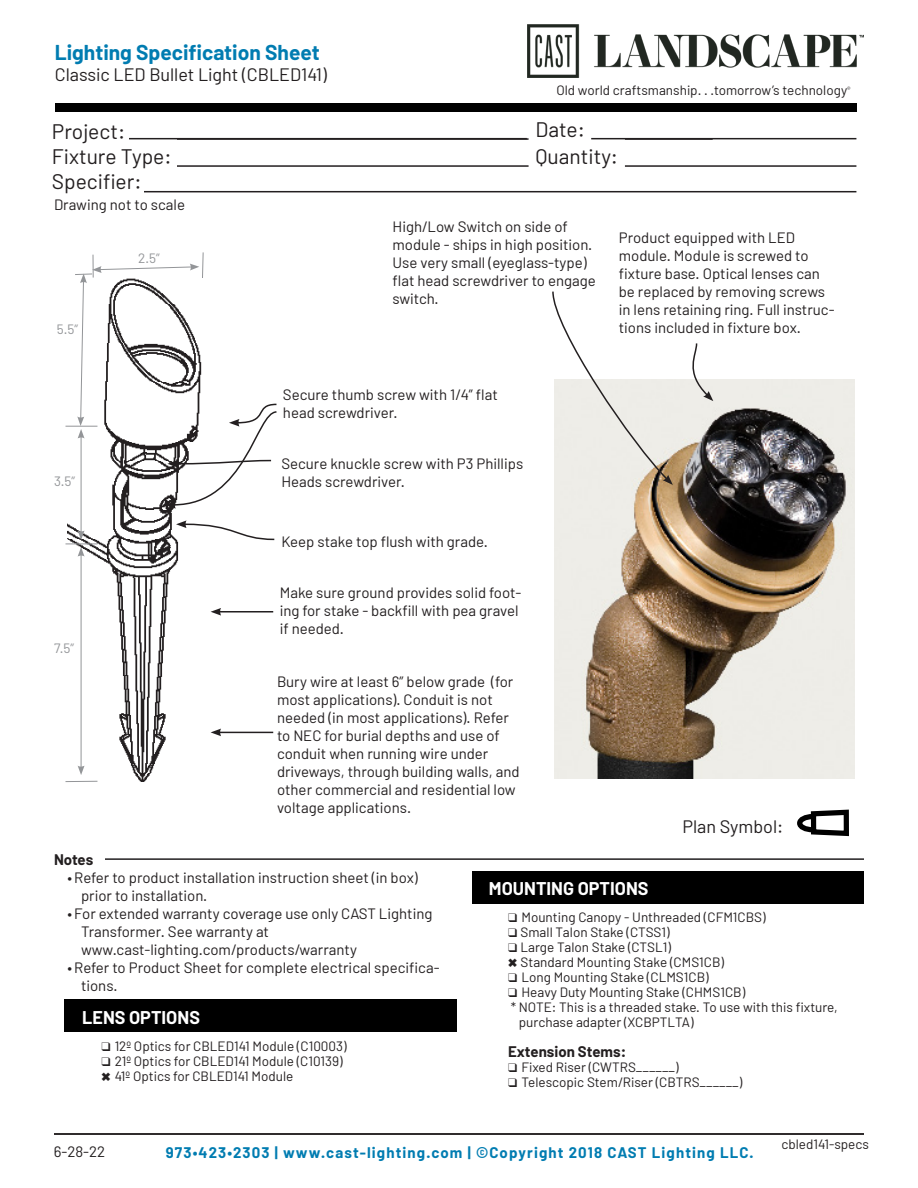
<style>
.page{position:relative;width:918px;height:1188px;background:#fff}
.page>*{position:absolute;margin:0;border:0;box-sizing:border-box;transform-origin:0 0}
.t1{font:21px "Barlow";color:#231f20}
.t2{font:700 21px "Barlow";color:#007cb1}
.t3{font:18px "Barlow";color:#231f20}
.t4{font:700 18px "Barlow";color:#fff}
.t5{font:15px/18px "Barlow";color:#231f20}
.t6{font:700 15px "Barlow";letter-spacing:.075em;color:#007cb1}
.t7{font:700 15px "Barlow";color:#231f20}
.t8{font:13.5px "Barlow";color:#231f20}
.t9{font:13.5px "Barlow";color:#939598}
</style>
<div class="page">
<div style="left:55px;top:103px;width:801px;height:9px;background:#000"></div>
<img style="left:527px;top:25px;width:337px;height:53px">
<hr style="left:129px;top:138px;width:398px;height:1px;background:#231f20">
<hr style="left:177px;top:165px;width:352px;height:2px;background:#231f20">
<hr style="left:144px;top:191px;width:712px;height:1px;background:#231f20">
<hr style="left:591px;top:138px;width:265px;height:1px;background:#231f20">
<hr style="left:625px;top:165px;width:231px;height:2px;background:#231f20">
<div style="left:472px;top:872px;width:392px;height:32px;background:#000"></div>
<div style="left:797px;top:814px;width:31px;height:18px;border:5px solid #000;border-radius:50%"></div>
<svg style="left:808px;top:809px;width:41px;height:28px"></svg>
<hr style="left:177px;top:138px;width:352px;height:2px;background:#231f20">
<hr style="left:625px;top:138px;width:88px;height:2px;background:#231f20">
<hr style="left:54px;top:1133px;width:810px;height:2px;background:#231f20">
<hr style="left:105px;top:858px;width:759px;height:2px;background:#231f20">
<div style="left:64px;top:999px;width:392px;height:32px;background:#000"></div>
<img style="left:554px;top:380px;width:300px;height:398px">
<img style="left:68px;top:425px;width:188px;height:356px">
<hr style="left:81px;top:436px;width:1px;height:97px;background:#939598">
<svg style="left:78px;top:531px;width:7px;height:9px"></svg>
<hr style="left:81px;top:554px;width:1px;height:214px;background:#939598">
<svg style="left:78px;top:547px;width:7px;height:10px"></svg>
<svg style="left:78px;top:766px;width:7px;height:9px"></svg>
<hr style="left:66px;top:426px;width:31px;height:1px;background:#939598">
<hr style="left:66px;top:544px;width:31px;height:1px;background:#939598">
<hr style="left:66px;top:781px;width:31px;height:1px;background:#939598">
<svg style="left:74px;top:252px;width:203px;height:257px"></svg>
<svg style="left:176px;top:520px;width:99px;height:21px"></svg>
<hr style="left:219px;top:611px;width:54px;height:2px;background:#231f20">
<svg style="left:211px;top:608px;width:10px;height:8px"></svg>
<hr style="left:219px;top:732px;width:54px;height:1px;background:#231f20">
<svg style="left:211px;top:729px;width:10px;height:7px"></svg>
<svg style="left:684px;top:343px;width:29px;height:58px"></svg>
<svg style="left:552px;top:291px;width:121px;height:194px"></svg>
<p class="t2" style="left:55px;top:39px;width:266px">Lighting Specification Sheet</p>
<p class="t3" style="left:55px;top:64px;width:273px">Classic LED Bullet Light (CBLED141)</p>
<p class="t8" style="left:556px;top:81px;width:296px">Old world craftsmanship. . .tomorrow’s technology<sup>®</sup></p>
<p class="t1" style="left:52px;top:118px;width:75px">Project:</p>
<p class="t1" style="left:536px;top:116px;width:51px">Date:</p>
<p class="t1" style="left:52px;top:144px;width:121px">Fixture Type:</p>
<p class="t1" style="left:536px;top:144px;width:84px">Quantity:</p>
<p class="t1" style="left:52px;top:168px;width:91px">Specifier:</p>
<p class="t5" style="left:54px;top:195px;width:133px">Drawing not to scale</p>
<p class="t9" style="left:57px;top:320px;width:23px">5.5”</p>
<p class="t9" style="left:54px;top:473px;width:23px">3.5”</p>
<p class="t9" style="left:138px;top:250px;width:23px">2.5”</p>
<p class="t9" style="left:54px;top:639px;width:22px">7.5”</p>
<p class="t5" style="left:393px;top:218px;width:205px">High/Low Switch on side of module - ships in high position.<br>Use very small (eyeglass-type) flat head screwdriver to engage switch.</p>
<p class="t5" style="left:619px;top:228px;width:217px">Product equipped with LED module. Module is screwed to fixture base. Optical lenses can be replaced by removing screws in lens retaining ring. Full instruc&shy;tions included in fixture box.</p>
<p class="t5" style="left:283px;top:385px;width:216px">Secure thumb screw with 1/4” flat head screwdriver.</p>
<p class="t5" style="left:281px;top:454px;width:243px">Secure knuckle screw with P3 Phillips<br>Heads screwdriver.</p>
<p class="t5" style="left:281px;top:532px;width:208px">Keep stake top flush with grade.</p>
<p class="t5" style="left:280px;top:583px;width:243px">Make sure ground provides solid foot&shy;ing for stake - backfill with pea gravel if needed.</p>
<p class="t5" style="left:277px;top:672px;width:244px">Bury wire at least 6” below grade (for most applications). Conduit is not needed (in most applications). Refer to NEC for burial depths and use of conduit when running wire under driveways, through building walls, and other commercial and residential low voltage applications.</p>
<p class="t3" style="left:682px;top:815px;width:102px">Plan Symbol:</p>
<p class="t7" style="left:54px;top:851px;width:41px">Notes</p>
<p class="t5" style="left:81px;top:869px;width:338px;text-indent:-14px">•Refer to product installation instruction sheet (in box) prior to installation.</p>
<p class="t5" style="left:81px;top:905px;width:353px;text-indent:-14px">•For extended warranty coverage use only CAST Lighting<br>Transformer. See warranty at www.cast-lighting.com/products/warranty</p>
<p class="t5" style="left:81px;top:959px;width:360px;text-indent:-14px">•Refer to Product Sheet for complete electrical specifica&shy;tions.</p>
<p class="t4" style="left:82px;top:1006px;width:119px">LENS OPTIONS</p>
<p class="t8" style="left:101px;top:1038px;width:247px">❑ 12º Optics for CBLED141 Module (C10003)</p>
<p class="t8" style="left:101px;top:1053px;width:243px">❑ 21º Optics for CBLED141 Module (C10139)</p>
<p class="t8" style="left:101px;top:1068px;width:193px">✖ 41º Optics for CBLED141 Module</p>
<p class="t4" style="left:489px;top:877px;width:161px">MOUNTING OPTIONS</p>
<p class="t8" style="left:508px;top:908px;width:259px">❑ Mounting Canopy - Unthreaded (CFM1CBS)</p>
<p class="t8" style="left:508px;top:923px;width:163px">❑ Small Talon Stake (CTSS1)</p>
<p class="t8" style="left:508px;top:938px;width:164px">❑ Large Talon Stake (CTSL1)</p>
<p class="t8" style="left:508px;top:953px;width:217px">✖ Standard Mounting Stake (CMS1CB)</p>
<p class="t8" style="left:508px;top:968px;width:202px">❑ Long Mounting Stake (CLMS1CB)</p>
<p class="t8" style="left:508px;top:983px;width:239px">❑ Heavy Duty Mounting Stake (CHMS1CB)</p>
<p class="t8" style="left:511px;top:998px;width:329px">* NOTE: This is a threaded stake. To use with this fixture,</p>
<p class="t8" style="left:519px;top:1013px;width:176px">purchase adapter (XCBPTLTA)</p>
<p class="t7" style="left:508px;top:1042px;width:120px">Extension Stems:</p>
<p class="t8" style="left:508px;top:1058px;width:172px">❑ Fixed Riser (CWTRS______)</p>
<p class="t8" style="left:508px;top:1073px;width:236px">❑ Telescopic Stem/Riser (CBTRS______)</p>
<p class="t5" style="left:54px;top:1142px;width:53px">6-28-22</p>
<p class="t6" style="left:166px;top:1143px;width:589px">973•423•2303 | www.cast-lighting.com | ©Copyright 2018 CAST Lighting LLC.</p>
<p class="t8" style="left:782px;top:1136px;width:89px">cbled141-specs</p>
</div>
